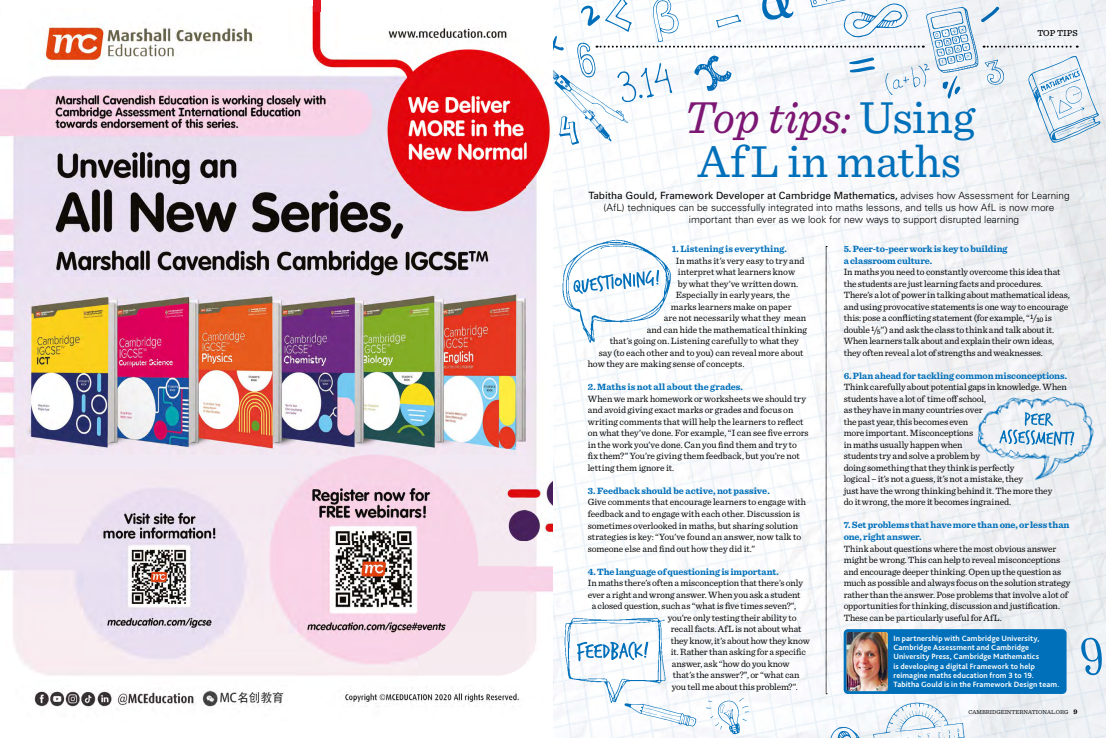
<style>
.page{position:relative;width:1106px;height:738px;background:#fff}
.page>*{position:absolute;margin:0;border:0;box-sizing:border-box;transform-origin:0 0}
.t1{font:47px/44px "Sentinel";letter-spacing:.005em;color:#0070ba}
.t2{font:300 10px "Univers";color:#000}
.t3{font:10px "Univers";color:#000}
.t4{font:9.5px/11.5px "Sentinel";letter-spacing:-.01em;color:#000}
.t5{font:700 9.5px/11.5px "Sentinel";letter-spacing:-.005em;color:#0070ba}
.t6{font:9.5px "Sentinel";letter-spacing:.01em;color:#000}
.t7{font:500 9px "Sentinel";color:#000}
.t8{font:700 8px/9px "Bliss Pro";letter-spacing:.015em;color:#fff}
.t9{font:6px "Sentinel";color:#000}
.s1{font-style:italic;color:#7c1774}
.s2{font-weight:300}
.s3{font-weight:700;font-size:7px}
</style>
<div class="page">
<img style="left:0;top:6px;width:553px;height:670px">
<img style="left:34px;top:688px;width:486px;height:20px">
<div style="left:313px;top:0;width:7px;height:11px;background:#e41522"></div>
<img style="left:553px;top:155px;width:553px;height:582px">
<img style="left:553px;top:223px;width:159px;height:128px">
<svg style="left:552px;top:0;width:554px;height:155px"></svg>
<img style="left:555px;top:603px;width:127px;height:112px">
<svg style="left:573px;top:270px;width:86px;height:23px"></svg>
<svg style="left:813px;top:246px;width:293px;height:491px"></svg>
<svg style="left:577px;top:641px;width:71px;height:19px"></svg>
<svg style="left:618px;top:690px;width:134px;height:47px"></svg>
<h1 class="t1" style="left:684px;top:92px;width:292px"><span class="s1">Top tips:</span> Using<br>AfL in maths</h1>
<p class="t7" style="left:1037px;top:26px;width:42px">TOP TIPS</p>
<p class="t3" style="left:588px;top:189px;width:482px">Tabitha Gould, Framework Developer at Cambridge Mathematics, <span class="s2">advises how Assessment for Learning</span></p>
<p class="t2" style="left:603px;top:201px;width:452px">(AfL) techniques can be successfully integrated into maths lessons, and tells us how AfL is now more</p>
<p class="t2" style="left:689px;top:213px;width:332px">important than ever as we look for new ways to support disrupted learning</p>
<p class="t5" style="left:671px;top:242px;width:117px">1. Listening is everything.</p>
<p class="t4" style="left:675px;top:254px;width:130px">In maths it’s very easy to try and</p>
<p class="t4" style="left:677px;top:265px;width:119px">interpret what learners know</p>
<p class="t4" style="left:677px;top:277px;width:122px">by what they’ve written down.</p>
<p class="t4" style="left:675px;top:288px;width:116px">Especially in early years, the</p>
<p class="t4" style="left:670px;top:300px;width:122px">marks learners make on paper</p>
<p class="t4" style="left:663px;top:311px;width:144px">are not necessarily what they mean</p>
<p class="t6" style="left:646px;top:322px;width:162px">and can hide the mathematical thinking</p>
<p class="t4" style="left:609px;top:334px;width:191px">that’s going on. Listening carefully to what they</p>
<p class="t4" style="left:598px;top:346px;width:206px">say (to each other and to you) can reveal more about</p>
<p class="t4" style="left:587px;top:357px;width:158px">how they are making sense of concepts.</p>
<p class="t5" style="left:587px;top:380px;width:157px">2. Maths is not all about the grades.</p>
<p class="t4" style="left:587px;top:392px;width:222px">When we mark homework or worksheets we should try and avoid giving exact marks or grades and focus on writing comments that will help the learners to reflect on what they’ve done. For example, “I can see five errors in the work you’ve done. Can you find them and try to fix them?” You’re giving them feedback, but you’re not letting them ignore it.</p>
<p class="t5" style="left:587px;top:484px;width:183px">3. Feedback should be active, not passive.</p>
<p class="t4" style="left:587px;top:495px;width:220px">Give comments that encourage learners to engage with feedback and to engage with each other. Discussion is sometimes overlooked in maths, but sharing solution strategies is key: “You’ve found an answer, now talk to someone else and find out how they did it.”</p>
<p class="t5" style="left:587px;top:564px;width:192px">4. The language of questioning is important.</p>
<p class="t4" style="left:587px;top:576px;width:217px">In maths there’s often a misconception that there’s only</p>
<p class="t4" style="left:587px;top:587px;width:214px">ever a right and wrong answer. When you ask a student</p>
<p class="t4" style="left:591px;top:599px;width:206px">a closed question, such as “what is five times seven?”,</p>
<p class="t4" style="left:667px;top:610px;width:130px">you’re only testing their ability to</p>
<p class="t4" style="left:670px;top:622px;width:132px">recall facts. AfL is not about what</p>
<p class="t4" style="left:670px;top:633px;width:141px">they know, it’s about how they know</p>
<p class="t4" style="left:670px;top:645px;width:137px">it. Rather than asking for a specific</p>
<p class="t4" style="left:671px;top:656px;width:119px">answer, ask “how do you know</p>
<p class="t4" style="left:672px;top:668px;width:128px">that’s the answer?”, or “what can</p>
<p class="t4" style="left:671px;top:679px;width:128px">you tell me about this problem?”.</p>
<p class="t5" style="left:843px;top:243px;width:165px">5. Peer-to-peer work is key to building a classroom culture.</p>
<p class="t4" style="left:843px;top:265px;width:228px">In maths you need to constantly overcome this idea that the students are just learning facts and procedures.<br>There’s a lot of power in talking about mathematical ideas, and using provocative statements is one way to encourage this: pose a conflicting statement (for example, “<sup>1</sup>/<sub>10</sub> is double <sup>1</sup>/<sub>5</sub>”) and ask the class to think and talk about it.<br>When learners talk about and explain their own ideas, they often reveal a lot of strengths and weaknesses.</p>
<p class="t5" style="left:843px;top:369px;width:225px">6. Plan ahead for tackling common misconceptions.</p>
<p class="t4" style="left:843px;top:380px;width:225px">Think carefully about potential gaps in knowledge. When students have a lot of time off school,<br>as they have in many countries over<br>the past year, this becomes even<br>more important. Misconceptions<br>in maths usually happen when<br>students try and solve a problem by<br>doing something that they think is perfectly<br>logical – it’s not a guess, it’s not a mistake, they<br>just have the wrong thinking behind it. The more they<br>do it wrong, the more it becomes ingrained.</p>
<p class="t5" style="left:843px;top:518px;width:227px">7. Set problems that have more than one, or less than one, right answer.</p>
<p class="t4" style="left:843px;top:541px;width:228px">Think about questions where the most obvious answer might be wrong. This can help to reveal misconceptions and encourage deeper thinking. Open up the question as much as possible and always focus on the solution strategy rather than the answer. Pose problems that involve a lot of opportunities for thinking, discussion and justification.<br>These can be particularly useful for AfL.</p>
<p class="t8" style="left:893px;top:633px;width:167px">In partnership with Cambridge University, Cambridge Assessment and Cambridge University Press, Cambridge Mathematics<br>is developing a digital Framework to help reimagine maths education from 3 to 19.<br>Tabitha Gould is in the Framework Design team.</p>
<p class="t9" style="left:968px;top:706px;width:111px">CAMBRIDGEINTERNATIONAL.ORG <span class="s3">9</span></p>
</div>
